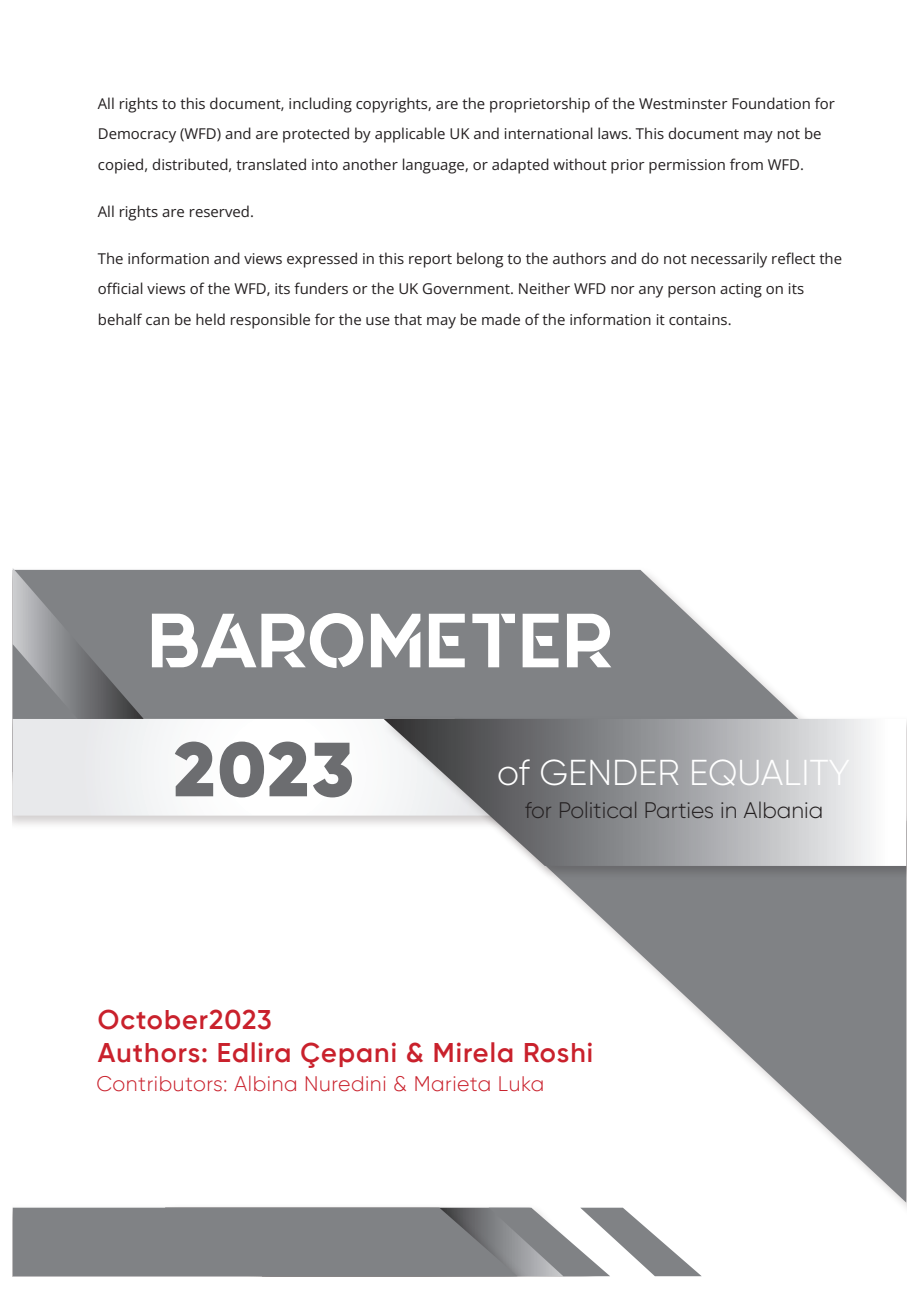
<style>
.page{position:relative;width:919px;height:1289px;background:#fff}
.page>*{position:absolute;margin:0;border:0;box-sizing:border-box;transform-origin:0 0}
.t1{font:76.5px "Quantify";letter-spacing:.04em;color:#fff}
.t2{font:300 36px "Gilroy";color:#fff}
.t3{font:600 27px/32.4px "Gilroy";letter-spacing:.04em;color:#c9212c}
.t4{font:300 22.5px "Gilroy";color:#231f20}
.t5{font:300 21px "Gilroy";letter-spacing:.025em;color:#c9212c}
.t6{font:14.85px/30.6px "Open Sans";color:#231f20}
</style>
<div class="page">
<img style="left:13px;top:569px;width:893px;height:707px">
<svg style="left:13px;top:570px;width:893px;height:632px"></svg>
<img style="left:13px;top:712px;width:364px;height:121px">
<svg style="left:13px;top:719px;width:364px;height:96px"></svg>
<img style="left:377px;top:712px;width:529px;height:171px">
<svg style="left:383px;top:719px;width:523px;height:147px"></svg>
<svg style="left:13px;top:568px;width:131px;height:151px;background:#85878a"></svg>
<svg style="left:175px;top:741px;width:38px;height:55px"></svg>
<svg style="left:220px;top:741px;width:87px;height:56px"></svg>
<svg style="left:313px;top:742px;width:39px;height:55px"></svg>
<p class="t6" style="left:98px;top:88px;width:738px">All rights to this document, including copyrights, are the proprietorship of the Westminster Foundation for<br>Democracy (WFD) and are protected by applicable UK and international laws. This document may not be copied, distributed, translated into another language, or adapted without prior permission from WFD.</p>
<p class="t6" style="left:98px;top:196px;width:158px">All rights are reserved.</p>
<p class="t6" style="left:98px;top:242px;width:745px">The information and views expressed in this report belong to the authors and do not necessarily reflect the official views of the WFD, its funders or the UK Government. Neither WFD nor any person acting on its behalf can be held responsible for the use that may be made of the information it contains.</p>
<h1 class="t1" style="left:149px;top:597px;width:464px">BAROMETER</h1>
<h2 class="t2" style="left:497px;top:750px;width:354px">of GENDER EQUALITY</h2>
<h3 class="t4" style="left:524px;top:796px;width:300px">for Political Parties in Albania</h3>
<h3 class="t3" style="left:98px;top:1003px;width:496px">October2023<br>Authors: Edlira Çepani &amp; Mirela Roshi</h3>
<h3 class="t5" style="left:96px;top:1070px;width:449px">Contributors: Albina Nuredini &amp; Marieta Luka</h3>
</div>
